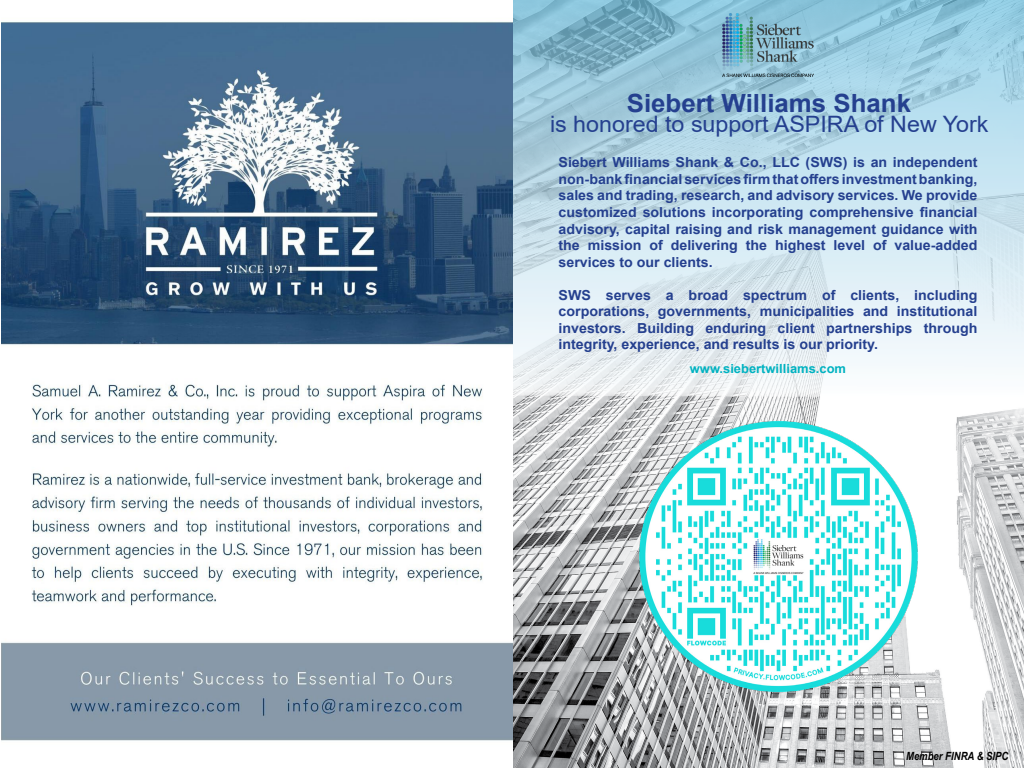
<style>
.page{position:relative;width:1024px;height:768px;background:#fff}
.page>*{position:absolute;margin:0;border:0;box-sizing:border-box;transform-origin:0 0}
.t1{font:700 25.1px "Arial";color:#25408f}
.t2{font:22.6px "Arial";color:#25408f}
.t3{font:700 13.8px/16.6px "Arial";color:#25408f;text-align:justify}
.t4{font:700 12.5px "Arial";color:#00b2c1}
.t5{font:italic 700 11.3px "Arial Narrow";color:#000}
</style>
<div class="page">
<img style="left:1px;top:21px;width:1023px;height:747px">
<img style="left:633px;top:415px;width:291px;height:282px">
<svg style="left:512px;top:0;width:512px;height:398px;background:#c2dde9"></svg>
<img style="left:723px;top:14px;width:90px;height:62px">
<h1 class="t1" style="left:627px;top:86px;width:286px">Siebert Williams Shank</h1>
<h2 class="t2" style="left:550px;top:109px;width:440px">is honored to support ASPIRA of New York</h2>
<p class="t3" style="left:559px;top:154px;width:420px">Siebert Williams Shank &amp; Co., LLC (SWS) is an independent non-bank financial services firm that offers investment banking, sales and trading, research, and advisory services. We provide customized solutions incorporating comprehensive financial advisory, capital raising and risk management guidance with the mission of delivering the highest level of value-added services to our clients.</p>
<p class="t3" style="left:559px;top:287px;width:420px">SWS serves a broad spectrum of clients, including corporations, governments, municipalities and institutional investors. Building enduring client partnerships through integrity, experience, and results is our priority.</p>
<p class="t4" style="left:690px;top:360px;width:158px">www.siebertwilliams.com</p>
<p class="t5" style="left:906px;top:748px;width:104px">Member FINRA &amp; SIPC</p>
</div>
